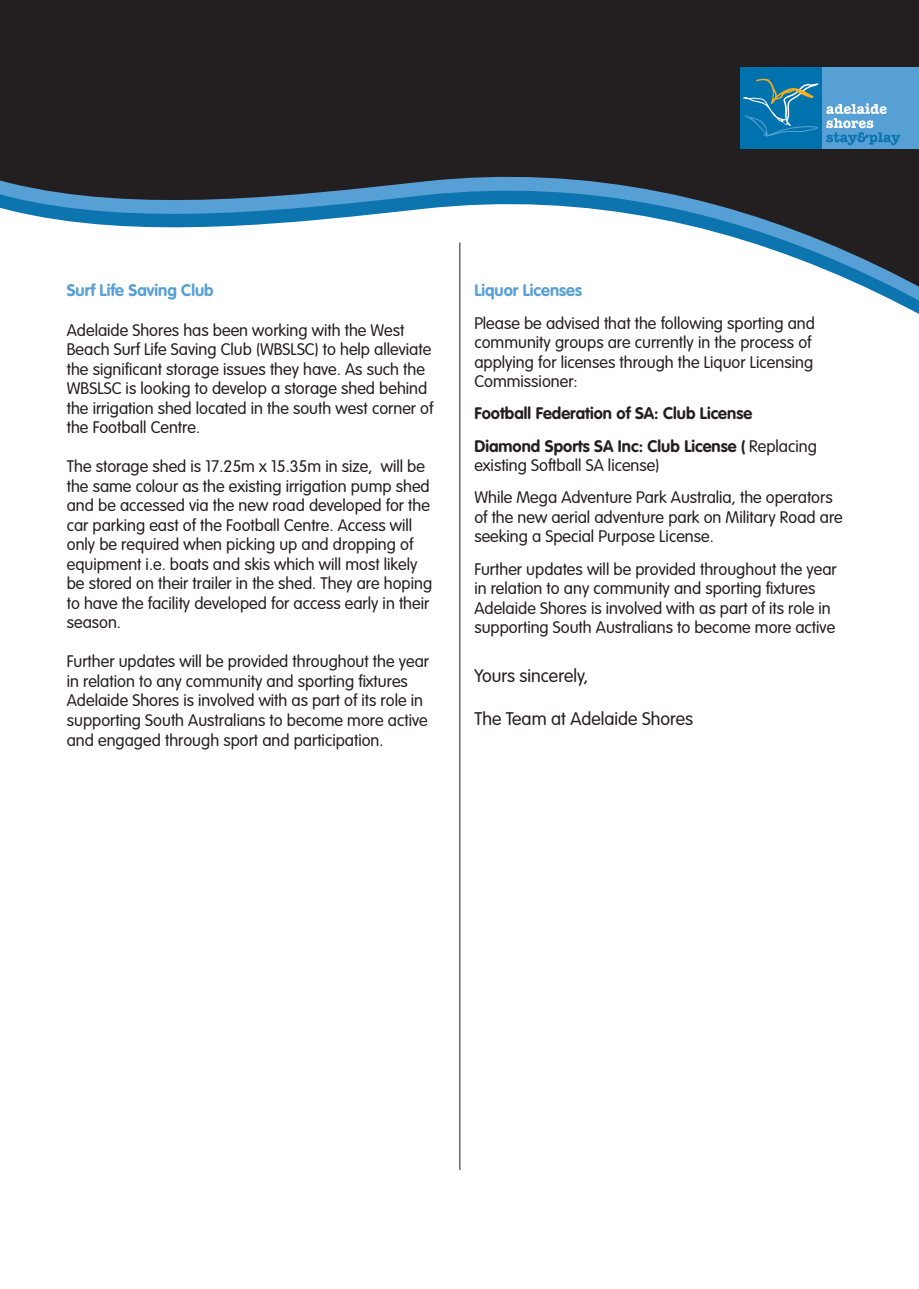
<style>
.page{position:relative;width:919px;height:1289px;background:#fff}
.page>*{position:absolute;margin:0;border:0;box-sizing:border-box;transform-origin:0 0}
.t1{font:300 18px "VAG Rounded Std";color:#231f20}
.t2{font:300 16.5px/19.5px "VAG Rounded Std";color:#231f20}
.t3{font:700 16.5px "VAG Rounded Std";color:#231f20}
.t4{font:700 16.5px "VAG Rounded Std";color:#56a0d5}
.s1{font-weight:700}
</style>
<div class="page">
<svg style="left:0;top:0;width:918px;height:538px"></svg>
<div style="left:822px;top:67px;width:96px;height:82px;background:#56a0d5"></div>
<svg style="left:826px;top:103px;width:74px;height:42px"></svg>
<div style="left:740px;top:67px;width:82px;height:82px;background:#0073ae"></div>
<svg style="left:743px;top:78px;width:75px;height:58px"></svg>
<hr style="left:459px;top:242px;width:1px;height:927px;background:#231f20">
<p class="t4" style="left:67px;top:281px;width:148px">Surf Life Saving Club</p>
<p class="t2" style="left:67px;top:321px;width:368px">Adelaide Shores has been working with the West Beach Surf Life Saving Club (WBSLSC) to help alleviate the significant storage issues they have. As such the WBSLSC is looking to develop a storage shed behind the irrigation shed located in the south west corner of the Football Centre.</p>
<p class="t2" style="left:67px;top:457px;width:367px">The storage shed is 17.25m x 15.35m in size, will be the same colour as the existing irrigation pump shed and be accessed via the new road developed for the car parking east of the Football Centre. Access will only be required when picking up and dropping of equipment i.e. boats and skis which will most likely be stored on their trailer in the shed. They are hoping to have the facility developed for access early in their season.</p>
<p class="t2" style="left:67px;top:652px;width:364px">Further updates will be provided throughout the year in relation to any community and sporting fixtures Adelaide Shores is involved with as part of its role in supporting South Australians to become more active and engaged through sport and participation.</p>
<p class="t4" style="left:474px;top:281px;width:109px">Liquor Licenses</p>
<p class="t2" style="left:474px;top:313px;width:342px">Please be advised that the following sporting and community groups are currently in the process of applying for licenses through the Liquor Licensing Commissioner:</p>
<p class="t3" style="left:474px;top:404px;width:279px">Football Federation of SA: Club License</p>
<p class="t2" style="left:474px;top:436px;width:344px"><span class="s1">Diamond Sports SA Inc: Club License (</span> Replacing existing Softball SA license)</p>
<p class="t2" style="left:474px;top:488px;width:370px">While Mega Adventure Park Australia, the operators of the new aerial adventure park on Military Road are seeking a Special Purpose License.</p>
<p class="t2" style="left:474px;top:560px;width:364px">Further updates will be provided throughout the year in relation to any community and sporting fixtures Adelaide Shores is involved with as part of its role in supporting South Australians to become more active</p>
<p class="t1" style="left:474px;top:665px;width:115px">Yours sincerely,</p>
<p class="t1" style="left:474px;top:708px;width:220px">The Team at Adelaide Shores</p>
</div>
